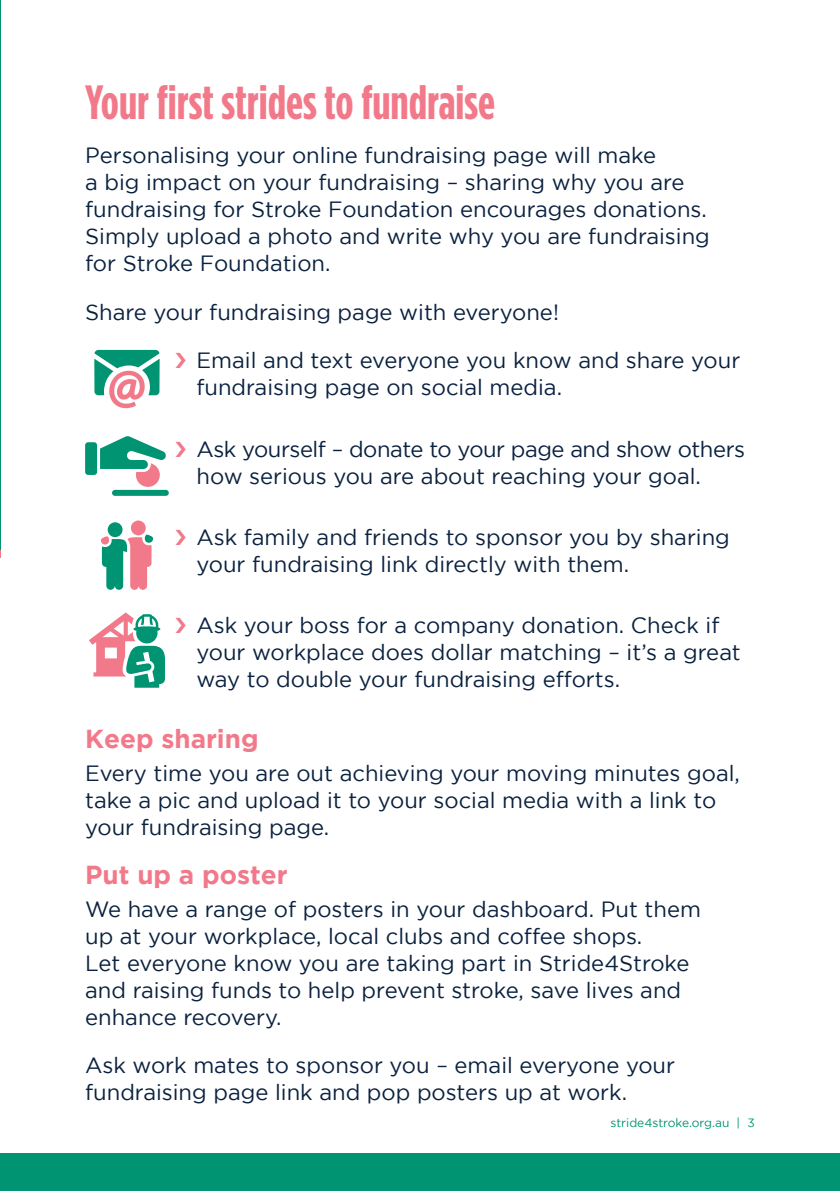
<style>
.page{position:relative;width:840px;height:1191px;background:#fff}
.page>*{position:absolute;margin:0;border:0;box-sizing:border-box;transform-origin:0 0}
.t1{font:700 48px "Gotham Condensed";color:#f2798a}
.t2{font:700 26px "Gotham";color:#f2798a}
.t3{font:22px/27px "Gotham";color:#0a213f}
.t4{font:22px/27px "Gotham";letter-spacing:-.02em;color:#0a213f}
.t5{font:12px "Gotham";color:#009472}
</style>
<div class="page">
<div style="left:0;top:1153px;width:839px;height:38px;background:#009472"></div>
<hr style="left:0;top:0;width:1px;height:550px;background:#009472">
<svg style="left:94px;top:350px;width:65px;height:58px"></svg>
<div style="left:85px;top:442px;width:12px;height:33px;background:#009472;border-radius:3px"></div>
<div style="left:112px;top:490px;width:57px;height:6px;background:#009472;border-radius:3px"></div>
<div style="left:108px;top:522px;width:14px;height:15px;background:#009472;border-radius:50%"></div>
<div style="left:131px;top:520px;width:15px;height:15px;background:#f2798a;border-radius:50%"></div>
<svg style="left:100px;top:436px;width:66px;height:51px"></svg>
<svg style="left:100px;top:534px;width:53px;height:56px"></svg>
<svg style="left:89px;top:612px;width:76px;height:75px"></svg>
<h1 class="t1" style="left:85px;top:75px;width:411px">Your first strides to fundraise</h1>
<p class="t3" style="left:85px;top:141px;width:626px">Personalising your online fundraising page will make<br>a big impact on your fundraising – sharing why you are fundraising for Stroke Foundation encourages donations.<br>Simply upload a photo and write why you are fundraising for Stroke Foundation.</p>
<p class="t3" style="left:85px;top:298px;width:475px">Share your fundraising page with everyone!</p>
<p class="t3" style="left:196px;top:347px;width:545px">Email and text everyone you know and share your fundraising page on social media.</p>
<p class="t4" style="left:196px;top:435px;width:550px">Ask yourself – donate to your page and show others how serious you are about reaching your goal.</p>
<p class="t3" style="left:196px;top:523px;width:534px">Ask family and friends to sponsor you by sharing your fundraising link directly with them.</p>
<p class="t3" style="left:196px;top:611px;width:545px">Ask your boss for a company donation. Check if your workplace does dollar matching – it’s a great way to double your fundraising efforts.</p>
<p class="t2" style="left:85px;top:724px;width:175px">Keep sharing</p>
<p class="t3" style="left:85px;top:759px;width:656px">Every time you are out achieving your moving minutes goal, take a pic and upload it to your social media with a link to your fundraising page.</p>
<p class="t2" style="left:85px;top:859px;width:204px">Put up a poster</p>
<p class="t3" style="left:85px;top:895px;width:617px">We have a range of posters in your dashboard. Put them up at your workplace, local clubs and coffee shops.<br>Let everyone know you are taking part in Stride4Stroke and raising funds to help prevent stroke, save lives and enhance recovery.</p>
<p class="t3" style="left:85px;top:1051px;width:591px">Ask work mates to sponsor you – email everyone your fundraising page link and pop posters up at work.</p>
<p class="t5" style="left:610px;top:1115px;width:146px">stride4stroke.org.au | 3</p>
</div>
